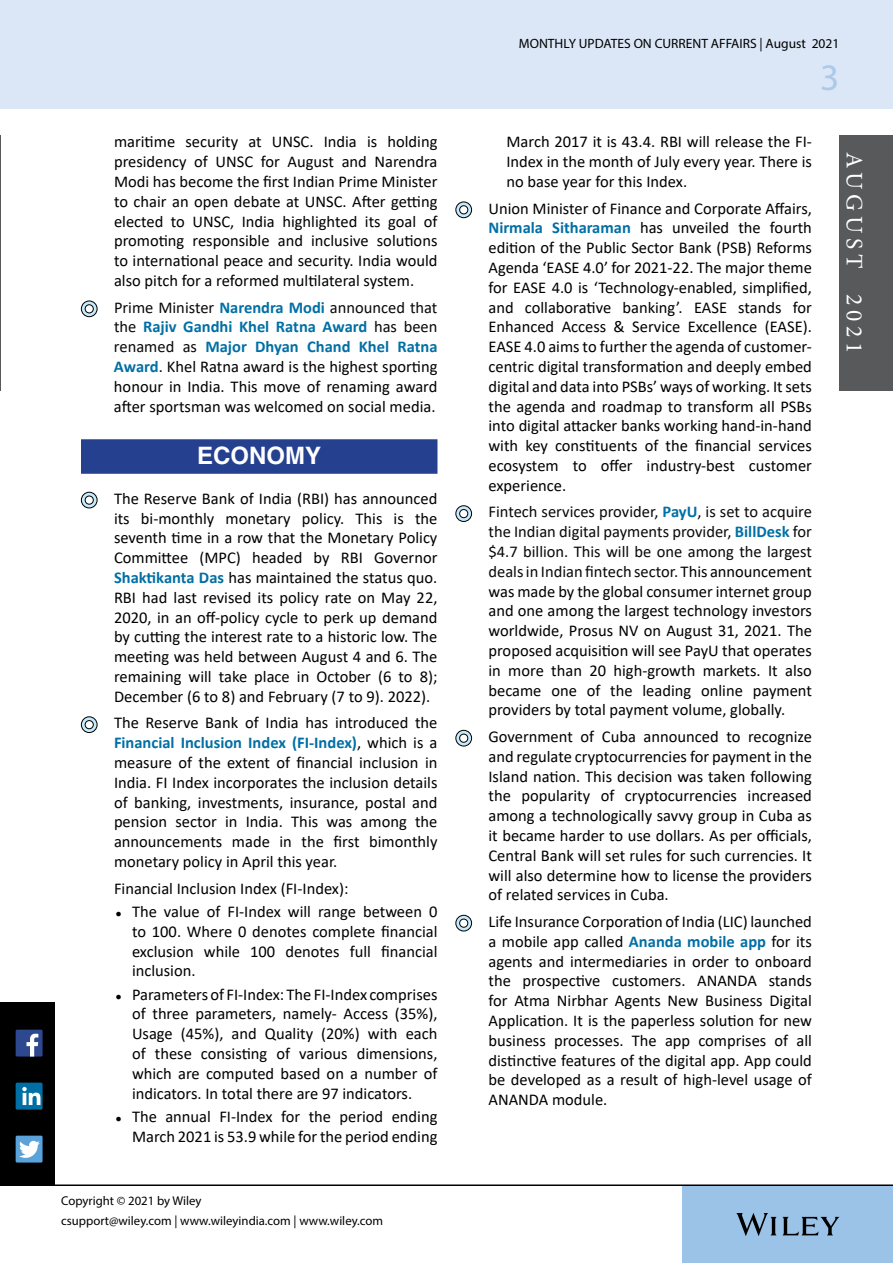
<style>
.page{position:relative;width:893px;height:1263px;background:#fff}
.page>*{position:absolute;margin:0;border:0;box-sizing:border-box;transform-origin:0 0}
.t1{font:37.5px "Myriad Pro";color:#abcaea}
.t2{font:700 24px "Helvetica";color:#fff}
.t3{font:23.55px "Minion Pro";letter-spacing:.2em;color:#fff}
.t4{font:16.5px/19.8px "Calibri";color:#000;text-align:justify}
.t5{font:13.5px "Myriad Pro";color:#000}
.t6{font:12.75px "Myriad Pro";color:#000}
.s1{color:#090909}
.s2{font-weight:700;color:#006fa5}
.s3{font-size:10.5px}
</style>
<div class="page">
<div style="left:683px;top:1186px;width:210px;height:77px;background:#9bc2e7"></div>
<div style="left:1px;top:0;width:892px;height:108px;background:#dbe7f6"></div>
<svg style="left:736px;top:1213px;width:103px;height:23px"></svg>
<hr style="left:0;top:1184px;width:893px;height:2px;background:#000">
<hr style="left:0;top:135px;width:1px;height:256px;background:#58595b">
<div style="left:839px;top:135px;width:54px;height:256px;background:#58595b"></div>
<div style="left:0;top:1002px;width:54px;height:182px;background:#000"></div>
<div style="left:16px;top:1136px;width:27px;height:26px;background:#59a3da"></div>
<svg style="left:19px;top:1141px;width:21px;height:17px"></svg>
<div style="left:16px;top:1030px;width:27px;height:26px;background:#2e4890"></div>
<svg style="left:27px;top:1034px;width:11px;height:22px"></svg>
<div style="left:16px;top:1083px;width:27px;height:26px;background:#006fa5"></div>
<svg style="left:22px;top:1087px;width:18px;height:18px"></svg>
<div style="left:81px;top:439px;width:356px;height:35px;background:#25408f"></div>
<svg style="left:81px;top:301px;width:16px;height:16px"></svg>
<div style="left:81px;top:301px;width:16px;height:16px;border:1px solid #000;border-radius:50%"></div>
<div style="left:85px;top:305px;width:8px;height:8px;background:#fff;border-radius:50%"></div>
<div style="left:85px;top:304px;width:9px;height:9px;border:1px solid #000;border-radius:50%"></div>
<svg style="left:81px;top:492px;width:16px;height:16px"></svg>
<div style="left:81px;top:492px;width:16px;height:16px;border:1px solid #000;border-radius:50%"></div>
<div style="left:85px;top:496px;width:8px;height:8px;background:#fff;border-radius:50%"></div>
<div style="left:85px;top:496px;width:9px;height:9px;border:1px solid #000;border-radius:50%"></div>
<svg style="left:81px;top:717px;width:16px;height:15px"></svg>
<div style="left:81px;top:716px;width:16px;height:17px;border:1px solid #000;border-radius:50%"></div>
<div style="left:85px;top:721px;width:8px;height:8px;background:#fff;border-radius:50%"></div>
<div style="left:85px;top:720px;width:9px;height:9px;border:1px solid #000;border-radius:50%"></div>
<svg style="left:456px;top:202px;width:16px;height:16px"></svg>
<div style="left:455px;top:202px;width:17px;height:16px;border:1px solid #000;border-radius:50%"></div>
<div style="left:460px;top:206px;width:8px;height:8px;background:#fff;border-radius:50%"></div>
<div style="left:459px;top:205px;width:9px;height:9px;border:1px solid #000;border-radius:50%"></div>
<svg style="left:456px;top:506px;width:16px;height:15px"></svg>
<div style="left:455px;top:505px;width:17px;height:17px;border:1px solid #000;border-radius:50%"></div>
<div style="left:460px;top:509px;width:8px;height:9px;background:#fff;border-radius:50%"></div>
<div style="left:459px;top:509px;width:9px;height:9px;border:1px solid #000;border-radius:50%"></div>
<svg style="left:456px;top:730px;width:16px;height:16px"></svg>
<div style="left:455px;top:730px;width:17px;height:16px;border:1px solid #000;border-radius:50%"></div>
<div style="left:460px;top:734px;width:8px;height:8px;background:#fff;border-radius:50%"></div>
<div style="left:459px;top:734px;width:9px;height:9px;border:1px solid #000;border-radius:50%"></div>
<svg style="left:456px;top:915px;width:16px;height:16px"></svg>
<div style="left:455px;top:915px;width:17px;height:16px;border:1px solid #000;border-radius:50%"></div>
<div style="left:460px;top:919px;width:8px;height:8px;background:#fff;border-radius:50%"></div>
<div style="left:459px;top:919px;width:9px;height:9px;border:1px solid #000;border-radius:50%"></div>
<p class="t4" style="left:114px;top:132px;width:325px">maritime security at UNSC. India is holding presidency of UNSC for August and Narendra Modi has become the first Indian Prime Minister to chair an open debate at UNSC. After getting elected to UNSC, India highlighted its goal of promoting responsible and inclusive solutions to international peace and security. India would also pitch for a reformed multilateral system.</p>
<p class="t4" style="left:114px;top:297px;width:325px"><span class="s1">Prime Minister</span> <span class="s2">Narendra Modi</span> <span class="s1">announced that the</span> <span class="s2">Rajiv Gandhi Khel Ratna Award</span> <span class="s1">has been renamed as</span> <span class="s2">Major Dhyan Chand Khel Ratna Award</span><span class="s1">.</span> Khel Ratna award is the highest sporting honour in India. This move of renaming award after sportsman was welcomed on social media.</p>
<h2 class="t2" style="left:197px;top:441px;width:126px">ECONOMY</h2>
<p class="t4" style="left:114px;top:488px;width:325px">The Reserve Bank of India (RBI) has announced its bi-monthly monetary policy. This is the seventh time in a row that the Monetary Policy Committee (MPC) headed by RBI Governor <span class="s2">Shaktikanta Das</span> has maintained the status quo.<br>RBI had last revised its policy rate on May 22, 2020, in an off-policy cycle to perk up demand by cutting the interest rate to a historic low. The meeting was held between August 4 and 6. The remaining will take place in October (6 to 8); December (6 to 8) and February (7 to 9). 2022).</p>
<p class="t4" style="left:114px;top:713px;width:325px">The Reserve Bank of India has introduced the <span class="s2">Financial Inclusion Index (FI-Index)</span>, which is a measure of the extent of financial inclusion in India. FI Index incorporates the inclusion details of banking, investments, insurance, postal and pension sector in India. This was among the announcements made in the first bimonthly monetary policy in April this year.</p>
<p class="t4" style="left:114px;top:878px;width:236px">Financial Inclusion Index (FI-Index):</p>
<p class="t4" style="left:132px;top:901px;width:307px;text-indent:-16px"><span class="s3">●</span> The value of FI-Index will range between 0 to 100. Where 0 denotes complete financial exclusion while 100 denotes full financial inclusion.</p>
<p class="t4" style="left:132px;top:984px;width:307px;text-indent:-16px"><span class="s3">●</span> Parameters of FI-Index: The FI-Index comprises of three parameters, namely- Access (35%), Usage (45%), and Quality (20%) with each of these consisting of various dimensions, which are computed based on a number of indicators. In total there are 97 indicators.</p>
<p class="t4" style="left:116px;top:1106px;width:323px;text-align:right"><span class="s3">●</span> The annual FI-Index for the period ending<br>March 2021 is 53.9 while for the period ending</p>
<p class="t6" style="left:61px;top:1193px;width:142px">Copyright © 2021 by Wiley</p>
<p class="t6" style="left:61px;top:1212px;width:323px">csupport@wiley.com | www.wileyindia.com | www.wiley.com</p>
<p class="t5" style="left:519px;top:35px;width:322px">MONTHLY UPDATES ON CURRENT AFFAIRS | August 2021</p>
<h1 class="t1" style="left:820px;top:54px;width:21px">3</h1>
<p class="t4" style="left:506px;top:132px;width:307px">March 2017 it is 43.4. RBI will release the FI-Index in the month of July every year. There is no base year for this Index.</p>
<p class="t4" style="left:488px;top:198px;width:325px">Union Minister of Finance and Corporate Affairs, <span class="s2">Nirmala Sitharaman</span> has unveiled the fourth edition of the Public Sector Bank (PSB) Reforms Agenda ‘EASE 4.0’ for 2021-22. The major theme for EASE 4.0 is ‘Technology-enabled, simplified, and collaborative banking’. EASE stands for Enhanced Access &amp; Service Excellence (EASE).<br>EASE 4.0 aims to further the agenda of customer&shy;centric digital transformation and deeply embed digital and data into PSBs’ ways of working. It sets the agenda and roadmap to transform all PSBs into digital attacker banks working hand-in-hand with key constituents of the financial services ecosystem to offer industry-best customer experience.</p>
<p class="t4" style="left:488px;top:501px;width:325px"><span class="s1">Fintech services provider,</span> <span class="s2">PayU</span><span class="s1">, is set to acquire the Indian digital payments provider,</span> <span class="s2">BillDesk</span> <span class="s1">for $4.7 billion. This will be one among the largest deals in Indian fintech sector.</span> This announcement was made by the global consumer internet group and one among the largest technology investors worldwide, Prosus NV on August 31, 2021. The proposed acquisition will see PayU that operates in more than 20 high-growth markets. It also became one of the leading online payment providers by total payment volume, globally.</p>
<p class="t4" style="left:488px;top:726px;width:325px">Government of Cuba announced to recognize and regulate cryptocurrencies for payment in the Island nation. This decision was taken following the popularity of cryptocurrencies increased among a technologically savvy group in Cuba as it became harder to use dollars. As per officials, Central Bank will set rules for such currencies. It will also determine how to license the providers of related services in Cuba.</p>
<p class="t4" style="left:488px;top:911px;width:325px">Life Insurance Corporation of India (LIC) launched a mobile app called <span class="s2">Ananda mobile app</span> for its agents and intermediaries in order to onboard the prospective customers. ANANDA stands for Atma Nirbhar Agents New Business Digital Application. It is the paperless solution for new business processes. The app comprises of all distinctive features of the digital app. App could be developed as a result of high-level usage of ANANDA module.</p>
<h3 class="t3" style="left:870px;top:152px;width:203px;rotate:90deg">AUGUST 2021</h3>
</div>
